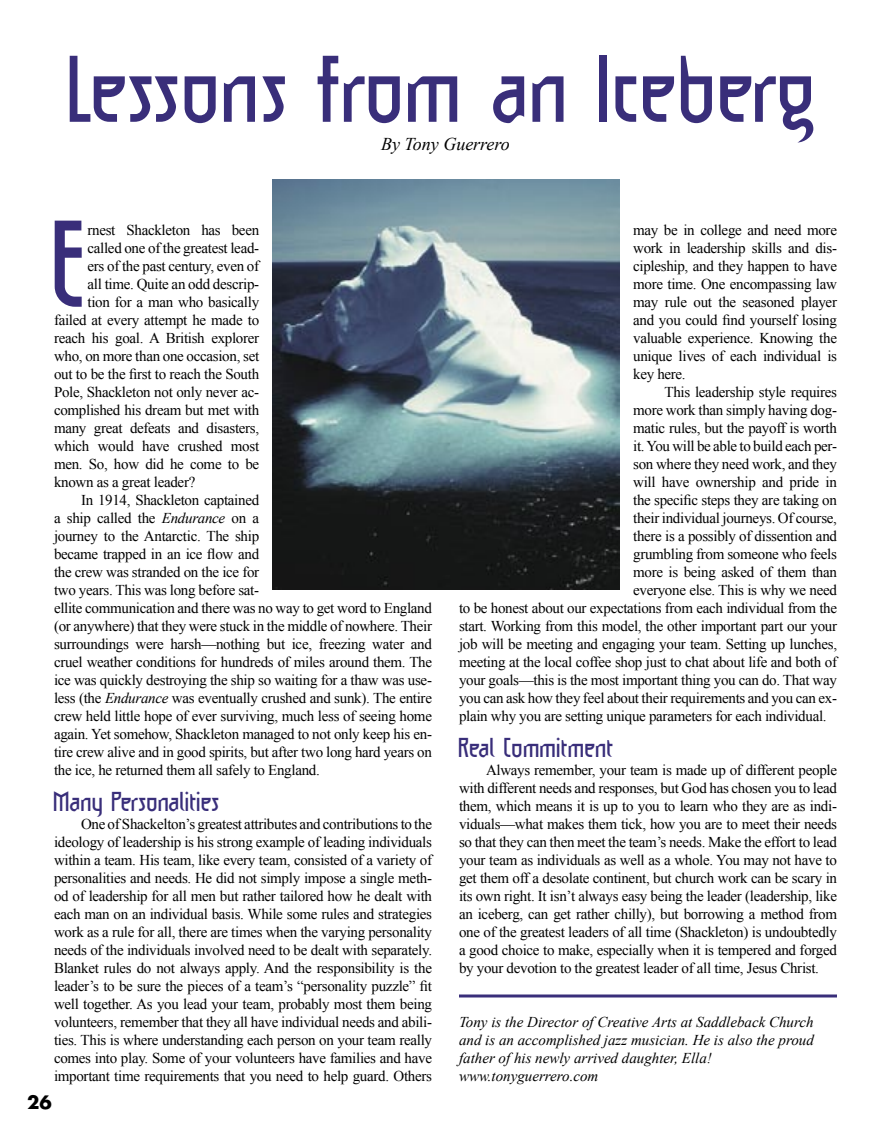
<style>
.page{position:relative;width:891px;height:1134px;background:#fff}
.page>*{position:absolute;margin:0;border:0;box-sizing:border-box;transform-origin:0 0}
.t1{font:135px "Close Ness";color:#392e7a}
.t2{font:103.5px "Close Ness";letter-spacing:-.02em;color:#392e7a}
.t3{font:30px "Close Ness";letter-spacing:-.02em;color:#392e7a}
.t4{font:italic 18px "Times New Roman";color:#000}
.t5{font:700 18px "Futura";color:#000}
.t6{font:15px/18px "Times New Roman";letter-spacing:-.02em;color:#000;text-align:justify}
.t7{font:italic 15px/18px "Times New Roman";color:#000;text-align:justify}
.s1{font-style:italic}
</style>
<div class="page">
<img style="left:273px;top:180px;width:347px;height:409px">
<svg style="left:459px;top:994px;width:378px;height:4px;background:#6a629b"></svg>
<p class="t2" style="left:70px;top:34px;width:753px">Lessons from an Iceberg</p>
<p class="t4" style="left:381px;top:134px;width:130px">By Tony Guerrero</p>
<p class="t1" style="left:55px;top:192px;width:41px">E</p>
<p class="t6" style="left:88px;top:221px;width:173px">rnest Shackleton has been</p>
<p class="t6" style="left:88px;top:239px;width:173px">called one of the greatest lead-</p>
<p class="t6" style="left:88px;top:257px;width:173px">ers of the past century, even of</p>
<p class="t6" style="left:88px;top:275px;width:173px">all time. Quite an odd descrip-</p>
<p class="t6" style="left:88px;top:293px;width:173px">tion for a man who basically</p>
<p class="t6" style="left:54px;top:311px;width:207px">failed at every attempt he made to</p>
<p class="t6" style="left:54px;top:329px;width:207px">reach his goal. A British explorer</p>
<p class="t6" style="left:54px;top:347px;width:207px">who, on more than one occasion, set</p>
<p class="t6" style="left:54px;top:365px;width:207px">out to be the first to reach the South</p>
<p class="t6" style="left:54px;top:383px;width:207px">Pole, Shackleton not only never ac-</p>
<p class="t6" style="left:54px;top:401px;width:207px">complished his dream but met with</p>
<p class="t6" style="left:54px;top:419px;width:207px">many great defeats and disasters,</p>
<p class="t6" style="left:54px;top:437px;width:207px">which would have crushed most</p>
<p class="t6" style="left:54px;top:455px;width:207px">men. So, how did he come to be</p>
<p class="t6" style="left:54px;top:473px;width:143px">known as a great leader?</p>
<p class="t6" style="left:54px;top:491px;width:380px;text-align:left;text-indent:27px">In 1914, Shackleton captained<br>a ship called the <span class="s1">Endurance</span> on a<br>journey to the Antarctic. The ship<br>became trapped in an ice flow and<br>the crew was stranded on the ice for<br>two years. This was long before sat-<br>ellite communication and there was no way to get word to England (or anywhere) that they were stuck in the middle of nowhere. Their surroundings were harsh—nothing but ice, freezing water and cruel weather conditions for hundreds of miles around them. The ice was quickly destroying the ship so waiting for a thaw was use&shy;less (the <span class="s1">Endurance</span> was eventually crushed and sunk). The entire crew held little hope of ever surviving, much less of seeing home again. Yet somehow, Shackleton managed to not only keep his en&shy;tire crew alive and in good spirits, but after two long hard years on the ice, he returned them all safely to England.</p>
<p class="t3" style="left:54px;top:785px;width:169px">Many Personalities</p>
<p class="t6" style="left:54px;top:815px;width:380px;text-indent:27px">One of Shackelton’s greatest attributes and contributions to the ideology of leadership is his strong example of leading individuals within a team. His team, like every team, consisted of a variety of personalities and needs. He did not simply impose a single meth&shy;od of leadership for all men but rather tailored how he dealt with each man on an individual basis. While some rules and strategies work as a rule for all, there are times when the varying personality needs of the individuals involved need to be dealt with separately.<br>Blanket rules do not always apply. And the responsibility is the leader’s to be sure the pieces of a team’s “personality puzzle” fit well together. As you lead your team, probably most them being volunteers, remember that they all have individual needs and abili&shy;ties. This is where understanding each person on your team really comes into play. Some of your volunteers have families and have important time requirements that you need to help guard. Others</p>
<p class="t5" style="left:27px;top:1090px;width:26px">26</p>
<p class="t6" style="left:633px;top:220px;width:205px">may be in college and need more work in leadership skills and dis&shy;cipleship, and they happen to have more time. One encompassing law may rule out the seasoned player and you could find yourself losing valuable experience. Knowing the unique lives of each individual is key here.</p>
<p class="t6" style="left:664px;top:382px;width:174px">This leadership style requires</p>
<p class="t6" style="left:633px;top:400px;width:205px">more work than simply having dog-</p>
<p class="t6" style="left:633px;top:418px;width:205px">matic rules, but the payoff is worth</p>
<p class="t6" style="left:633px;top:436px;width:205px">it. You will be able to build each per-</p>
<p class="t6" style="left:633px;top:454px;width:205px">son where they need work, and they</p>
<p class="t6" style="left:633px;top:472px;width:205px">will have ownership and pride in</p>
<p class="t6" style="left:633px;top:490px;width:205px">the specific steps they are taking on</p>
<p class="t6" style="left:633px;top:508px;width:205px">their individual journeys. Of course,</p>
<p class="t6" style="left:633px;top:526px;width:205px">there is a possibly of dissention and</p>
<p class="t6" style="left:633px;top:544px;width:205px">grumbling from someone who feels</p>
<p class="t6" style="left:633px;top:562px;width:205px">more is being asked of them than</p>
<p class="t6" style="left:633px;top:580px;width:205px">everyone else. This is why we need</p>
<p class="t6" style="left:459px;top:598px;width:380px">to be honest about our expectations from each individual from the</p>
<p class="t6" style="left:459px;top:616px;width:380px">start. Working from this model, the other important part our your</p>
<p class="t6" style="left:459px;top:634px;width:380px">job will be meeting and engaging your team. Setting up lunches,</p>
<p class="t6" style="left:459px;top:652px;width:379px">meeting at the local coffee shop just to chat about life and both of</p>
<p class="t6" style="left:459px;top:670px;width:379px">your goals—this is the most important thing you can do. That way</p>
<p class="t6" style="left:459px;top:688px;width:379px">you can ask how they feel about their requirements and you can ex-</p>
<p class="t6" style="left:459px;top:706px;width:369px">plain why you are setting unique parameters for each individual.</p>
<p class="t3" style="left:459px;top:731px;width:157px">Real Commitment</p>
<p class="t6" style="left:459px;top:760px;width:380px;text-indent:27px">Always remember, your team is made up of different people with different needs and responses, but God has chosen you to lead them, which means it is up to you to learn who they are as indi&shy;viduals—what makes them tick, how you are to meet their needs so that they can then meet the team’s needs. Make the effort to lead your team as individuals as well as a whole. You may not have to get them off a desolate continent, but church work can be scary in its own right. It isn’t always easy being the leader (leadership, like an iceberg, can get rather chilly), but borrowing a method from one of the greatest leaders of all time (Shackleton) is undoubtedly a good choice to make, especially when it is tempered and forged by your devotion to the greatest leader of all time, Jesus Christ.</p>
<p class="t7" style="left:459px;top:1012px;width:356px">Tony is the Director of Creative Arts at Saddleback Church and is an accomplished jazz musician. He is also the proud father of his newly arrived daughter, Ella!</p>
<p class="t7" style="left:459px;top:1066px;width:141px">www.tonyguerrero.com</p>
</div>
